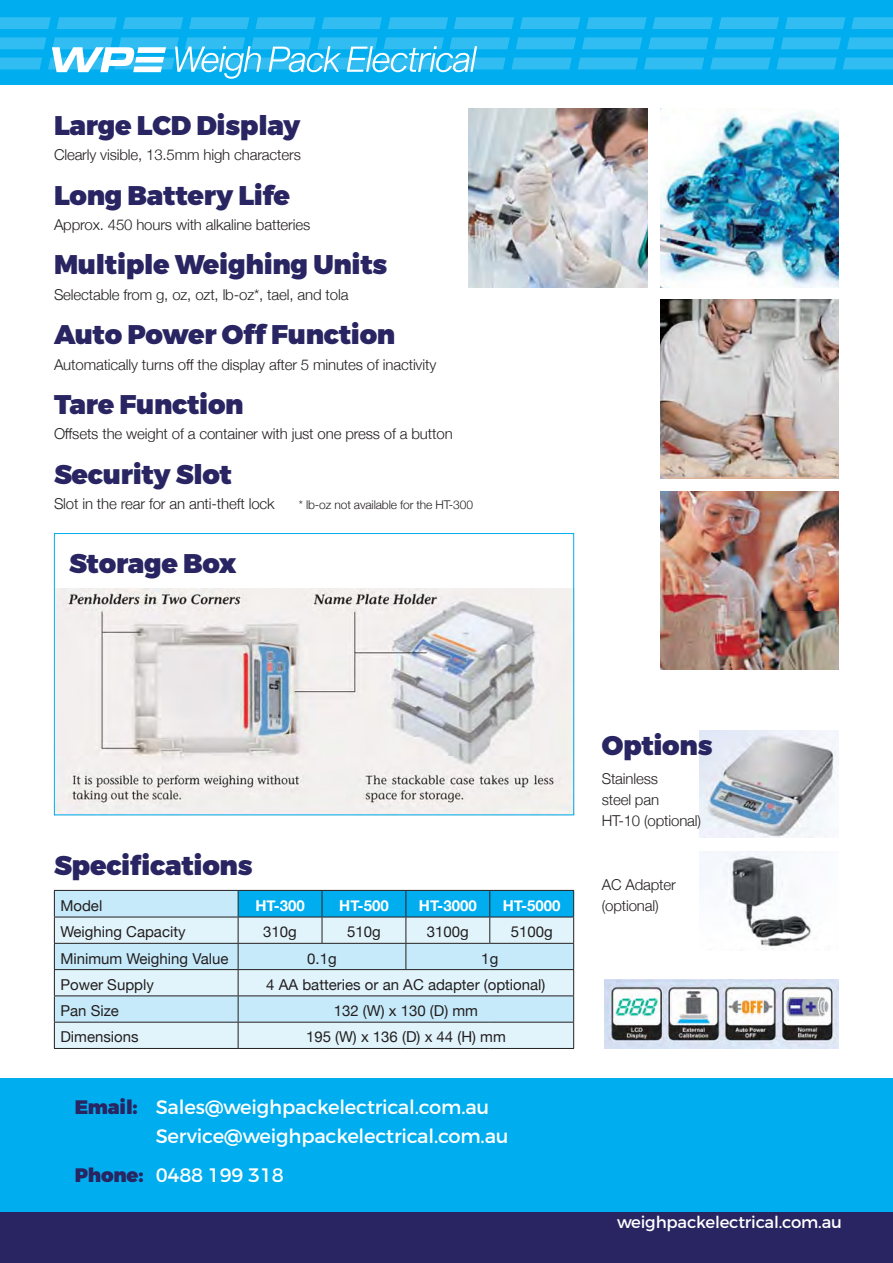
<style>
.page{position:relative;width:893px;height:1263px;background:#fff}
.page>*{position:absolute;margin:0;border:0;box-sizing:border-box;transform-origin:0 0}
.t1{font:900 27px "Montserrat";letter-spacing:-.01em;color:#282562}
.t2{font:19.5px "Montserrat";letter-spacing:-.01em;color:#fff}
.t3{font:16.5px "Montserrat";letter-spacing:-.01em;color:#fff}
.t4{font:300 15px/21px "Helvetica Neue";letter-spacing:-.01em;color:#231f20}
.t5{font:15px "Helvetica Neue";color:#231f20}
.t6{font:700 15px "Helvetica Neue";color:#fff}
.t7{font:300 12px "Helvetica Neue";letter-spacing:-.01em;color:#231f20}
.s1{font-weight:900;color:#282562}
</style>
<div class="page">
<div style="left:0;top:0;width:893px;height:85px;background:#00aeef"></div>
<svg style="left:388px;top:17px;width:60px;height:12px"></svg>
<svg style="left:123px;top:17px;width:60px;height:12px"></svg>
<svg style="left:255px;top:17px;width:61px;height:12px"></svg>
<svg style="left:0;top:17px;width:51px;height:12px"></svg>
<svg style="left:322px;top:17px;width:60px;height:12px"></svg>
<svg style="left:57px;top:17px;width:60px;height:12px"></svg>
<svg style="left:189px;top:17px;width:60px;height:12px"></svg>
<svg style="left:851px;top:17px;width:42px;height:12px"></svg>
<svg style="left:719px;top:17px;width:60px;height:12px"></svg>
<svg style="left:454px;top:17px;width:60px;height:12px"></svg>
<svg style="left:785px;top:17px;width:60px;height:12px"></svg>
<svg style="left:520px;top:17px;width:60px;height:12px"></svg>
<svg style="left:586px;top:17px;width:127px;height:12px;background:#2cbbf1"></svg>
<svg style="left:0;top:37px;width:893px;height:42px"></svg>
<div style="left:0;top:1212px;width:893px;height:51px;background:#282562"></div>
<div style="left:0;top:1078px;width:893px;height:134px;background:#00aeef"></div>
<img style="left:56px;top:588px;width:516px;height:225px">
<div style="left:54px;top:533px;width:520px;height:282px;border:1px solid #00aeef"></div>
<div style="left:55px;top:891px;width:183px;height:26px;background:#c6eafa"></div>
<svg style="left:55px;top:918px;width:183px;height:130px;background:#d4edf8"></svg>
<hr style="left:54px;top:890px;width:184px;height:1px;background:#231f20">
<hr style="left:54px;top:917px;width:184px;height:1px;background:#231f20">
<hr style="left:54px;top:943px;width:184px;height:1px;background:#231f20">
<hr style="left:54px;top:969px;width:184px;height:1px;background:#231f20">
<hr style="left:54px;top:995px;width:184px;height:1px;background:#231f20">
<hr style="left:54px;top:1022px;width:184px;height:1px;background:#231f20">
<svg style="left:54px;top:891px;width:1px;height:157px"></svg>
<svg style="left:238px;top:890px;width:336px;height:158px;background:#abdbef"></svg>
<hr style="left:54px;top:1048px;width:184px;height:1px;background:#231f20">
<hr style="left:238px;top:1048px;width:84px;height:1px;background:#231f20">
<hr style="left:322px;top:1048px;width:84px;height:1px;background:#231f20">
<hr style="left:406px;top:1048px;width:84px;height:1px;background:#231f20">
<hr style="left:490px;top:1048px;width:84px;height:1px;background:#231f20">
<img style="left:604px;top:979px;width:235px;height:69px">
<img style="left:700px;top:730px;width:139px;height:108px">
<img style="left:700px;top:851px;width:113px;height:98px">
<img style="left:469px;top:108px;width:178px;height:179px">
<img style="left:660px;top:108px;width:179px;height:179px">
<img style="left:660px;top:300px;width:179px;height:178px">
<img style="left:660px;top:491px;width:179px;height:179px">
<p class="t1" style="left:54px;top:108px;width:248px">Large LCD Display</p>
<p class="t4" style="left:54px;top:143px;width:248px">Clearly visible, 13.5mm high characters</p>
<p class="t1" style="left:54px;top:178px;width:238px">Long Battery Life</p>
<p class="t4" style="left:54px;top:213px;width:258px">Approx. 450 hours with alkaline batteries</p>
<p class="t1" style="left:54px;top:248px;width:335px">Multiple Weighing Units</p>
<p class="t4" style="left:54px;top:283px;width:296px">Selectable from g, oz, ozt, lb-oz*, tael, and tola</p>
<p class="t1" style="left:54px;top:318px;width:343px">Auto Power Off Function</p>
<p class="t4" style="left:54px;top:353px;width:384px">Automatically turns off the display after 5 minutes of inactivity</p>
<p class="t1" style="left:54px;top:387px;width:191px">Tare Function</p>
<p class="t4" style="left:54px;top:423px;width:400px">Offsets the weight of a container with just one press of a button</p>
<p class="t1" style="left:54px;top:457px;width:180px">Security Slot</p>
<p class="t4" style="left:54px;top:492px;width:222px">Slot in the rear for an anti-theft lock</p>
<p class="t7" style="left:299px;top:495px;width:176px">* lb-oz not available for the HT-300</p>
<p class="t1" style="left:69px;top:546px;width:169px">Storage Box</p>
<p class="t1" style="left:54px;top:848px;width:200px">Specifications</p>
<p class="t5" style="left:60px;top:894px;width:43px">Model</p>
<p class="t6" style="left:255px;top:894px;width:51px">HT-300</p>
<p class="t6" style="left:339px;top:894px;width:51px">HT-500</p>
<p class="t6" style="left:419px;top:894px;width:59px">HT-3000</p>
<p class="t6" style="left:503px;top:894px;width:59px">HT-5000</p>
<p class="t5" style="left:60px;top:921px;width:127px">Weighing Capacity</p>
<p class="t5" style="left:263px;top:921px;width:35px">310g</p>
<p class="t5" style="left:347px;top:921px;width:35px">510g</p>
<p class="t5" style="left:427px;top:921px;width:43px">3100g</p>
<p class="t5" style="left:511px;top:921px;width:43px">5100g</p>
<p class="t5" style="left:60px;top:947px;width:170px">Minimum Weighing Value</p>
<p class="t5" style="left:307px;top:947px;width:31px">0.1g</p>
<p class="t5" style="left:481px;top:947px;width:18px">1g</p>
<p class="t5" style="left:60px;top:974px;width:95px">Power Supply</p>
<p class="t5" style="left:266px;top:974px;width:281px">4 AA batteries or an AC adapter (optional)</p>
<p class="t5" style="left:60px;top:1000px;width:60px">Pan Size</p>
<p class="t5" style="left:334px;top:1000px;width:146px">132 (W) x 130 (D) mm</p>
<p class="t5" style="left:60px;top:1026px;width:80px">Dimensions</p>
<p class="t5" style="left:306px;top:1026px;width:201px">195 (W) x 136 (D) x 44 (H) mm</p>
<p class="t2" style="left:75px;top:1095px;width:416px"><span class="s1">Email:</span> Sales@weighpackelectrical.com.au</p>
<p class="t2" style="left:156px;top:1124px;width:354px">Service@weighpackelectrical.com.au</p>
<p class="t2" style="left:75px;top:1163px;width:211px"><span class="s1">Phone:</span> 0488 199 318</p>
<p class="t1" style="left:602px;top:728px;width:112px">Options</p>
<p class="t4" style="left:602px;top:767px;width:101px">Stainless<br>steel pan<br>HT-10 (optional)</p>
<p class="t4" style="left:602px;top:872px;width:76px">AC Adapter (optional)</p>
<p class="t3" style="left:617px;top:1212px;width:226px">weighpackelectrical.com.au</p>
</div>
